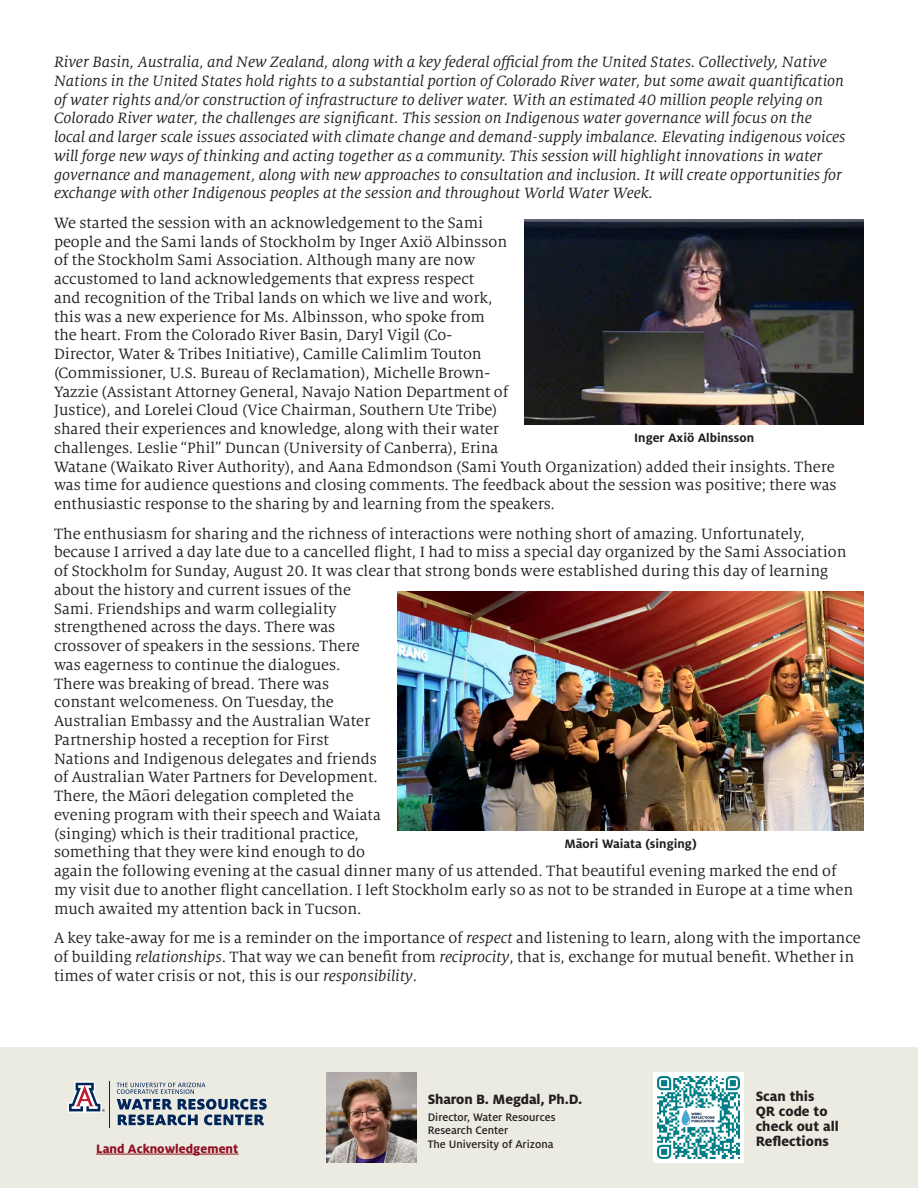
<style>
.page{position:relative;width:918px;height:1188px;background:#fff}
.page>*{position:absolute;margin:0;border:0;box-sizing:border-box;transform-origin:0 0}
.t1{font:16.5px/18.8px "Milo Serif OT";color:#231f20}
.t2{font:italic 16.5px/18.8px "Milo Serif OT";color:#231f20}
.t3{font:800 15px/15px "Milo OT";color:#231f20}
.t4{font:700 13.5px "Milo OT";color:#231f20}
.t5{font:800 13.5px "Milo OT";color:#8f0f23}
.t6{font:500 12px/13.5px "Milo OT";color:#231f20}
.s1{font-family:"Baskerville";font-size:19.35px}
.s2{font-style:italic}
</style>
<div class="page">
<div style="left:0;top:1048px;width:918px;height:140px;background:#ecebe2"></div>
<img style="left:327px;top:1073px;width:90px;height:90px">
<svg style="left:117px;top:1083px;width:150px;height:42px"></svg>
<svg style="left:68px;top:1082px;width:37px;height:31px"></svg>
<hr style="left:109px;top:1082px;width:1px;height:46px;background:#00255b">
<hr style="left:96px;top:1154px;width:142px;height:1px;background:#8f0f23">
<img style="left:653px;top:1073px;width:90px;height:90px">
<img style="left:397px;top:591px;width:467px;height:240px">
<img style="left:524px;top:220px;width:340px;height:205px">
<p class="t2" style="left:54px;top:53px;width:793px">River Basin, Australia, and New Zealand, along with a key federal official from the United States. Collectively, Native Nations in the United States hold rights to a substantial portion of Colorado River water, but some await quantification of water rights and/or construction of infrastructure to deliver water. With an estimated 40 million people relying on Colorado River water, the challenges are significant. This session on Indigenous water governance will focus on the local and larger scale issues associated with climate change and demand-supply imbalance. Elevating indigenous voices will forge new ways of thinking and acting together as a community. This session will highlight innovations in water governance and management, along with new approaches to consultation and inclusion. It will create opportunities for exchange with other Indigenous peoples at the session and throughout World Water Week.</p>
<p class="t1" style="left:54px;top:214px;width:784px">We started the session with an acknowledgement to the Sami<br>people and the Sami lands of Stockholm by Inger Axiö Albinsson<br>of the Stockholm Sami Association. Although many are now<br>accustomed to land acknowledgements that express respect<br>and recognition of the Tribal lands on which we live and work,<br>this was a new experience for Ms. Albinsson, who spoke from<br>the heart. From the Colorado River Basin, Daryl Vigil (Co-<br>Director, Water &amp; Tribes Initiative), Camille Calimlim Touton<br>(Commissioner, U.S. Bureau of Reclamation), Michelle Brown-<br>Yazzie (Assistant Attorney General, Navajo Nation Department of<br>Justice), and Lorelei Cloud (Vice Chairman, Southern Ute Tribe)<br>shared their experiences and knowledge, along with their water<br>challenges. Leslie “Phil” Duncan (University of Canberra), Erina<br>Watane (Waikato River Authority), and Aana Edmondson (Sami Youth Organization) added their insights. There was time for audience questions and closing comments. The feedback about the session was positive; there was enthusiastic response to the sharing by and learning from the speakers.</p>
<p class="t1" style="left:54px;top:525px;width:801px">The enthusiasm for sharing and the richness of interactions were nothing short of amazing. Unfortunately, because I arrived a day late due to a cancelled flight, I had to miss a special day organized by the Sami Association of Stockholm for Sunday, August 20. It was clear that strong bonds were established during this day of learning about the history and current issues of the<br>Sami. Friendships and warm collegiality<br>strengthened across the days. There was<br>crossover of speakers in the sessions. There<br>was eagerness to continue the dialogues.<br>There was breaking of bread. There was<br>constant welcomeness. On Tuesday, the<br>Australian Embassy and the Australian Water<br>Partnership hosted a reception for First<br>Nations and Indigenous delegates and friends<br>of Australian Water Partners for Development.<br>There, the M<span class="s1">ā</span>ori delegation completed the<br>evening program with their speech and Waiata<br>(singing) which is their traditional practice,<br>something that they were kind enough to do<br>again the following evening at the casual dinner many of us attended. That beautiful evening marked the end of my visit due to another flight cancellation. I left Stockholm early so as not to be stranded in Europe at a time when much awaited my attention back in Tucson.</p>
<p class="t1" style="left:54px;top:929px;width:808px">A key take-away for me is a reminder on the importance of <span class="s2">respect</span> and listening to learn, along with the importance of building <span class="s2">relationships</span>. That way we can benefit from <span class="s2">reciprocity</span>, that is, exchange for mutual benefit. Whether in times of water crisis or not, this is our <span class="s2">responsibility</span>.</p>
<p class="t4" style="left:634px;top:430px;width:121px">Inger Axiö Albinsson</p>
<p class="t4" style="left:564px;top:836px;width:134px">Maori Waiata (singing)</p>
<p class="t5" style="left:96px;top:1141px;width:144px">Land Acknowledgement</p>
<p class="t3" style="left:428px;top:1091px;width:156px">Sharon B. Megdal, Ph.D.</p>
<p class="t6" style="left:428px;top:1110px;width:129px">Director, Water Resources<br>Research Center<br>The University of Arizona</p>
<p class="t3" style="left:756px;top:1089px;width:85px">Scan this<br>QR code to check out all<br>Reflections</p>
</div>
